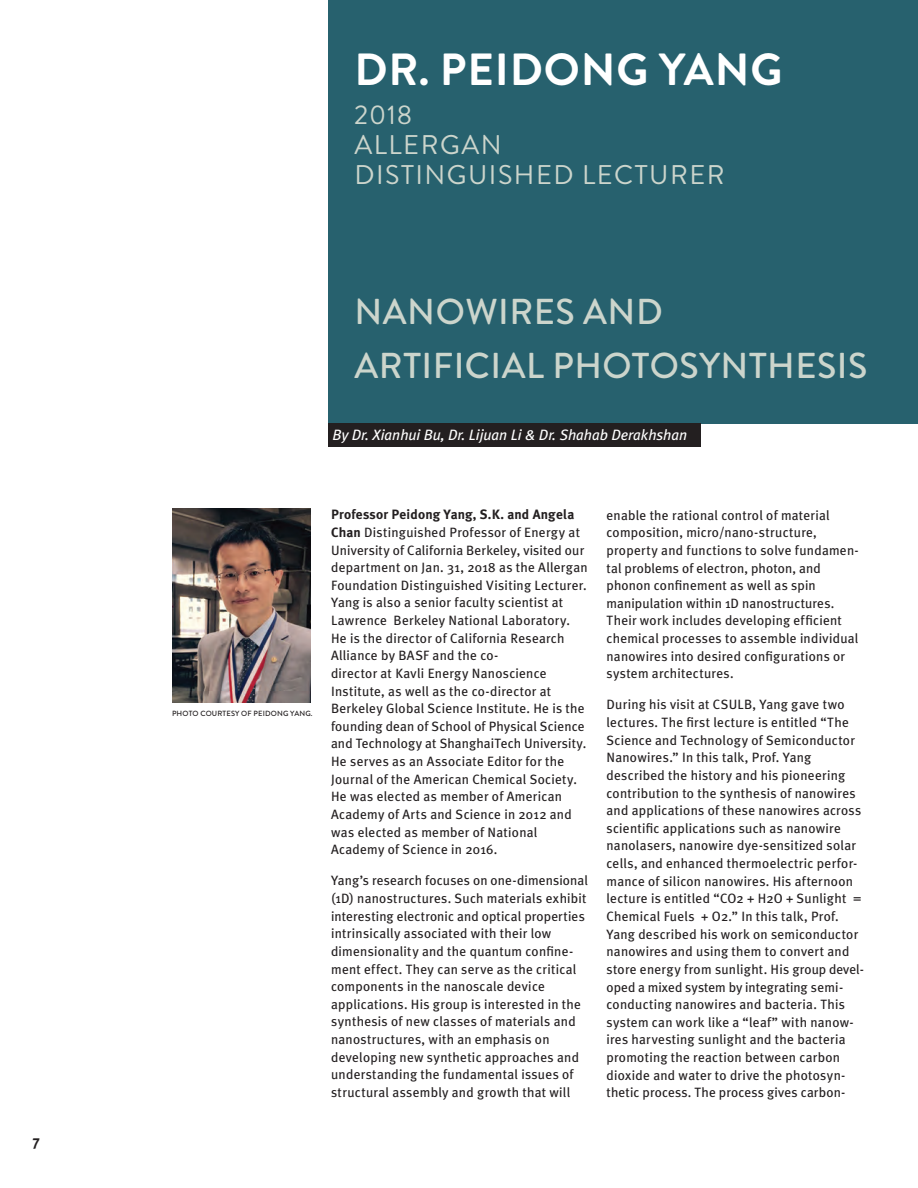
<style>
.page{position:relative;width:918px;height:1188px;background:#fff}
.page>*{position:absolute;margin:0;border:0;box-sizing:border-box;transform-origin:0 0}
.t1{font:700 45px "Brandon Grotesque";letter-spacing:.02em;color:#fff}
.t2{font:500 36px "Brandon Grotesque";letter-spacing:.015em;color:#ccd5cc}
.t3{font:27px/30px "Brandon Grotesque";letter-spacing:.055em;color:#ccd5cc}
.t4{font:italic 15px "Meta Plus";color:#fff}
.t5{font:700 15px "Meta Plus";color:#231f20}
.t6{font:13.5px/17.7px "Meta Plus";letter-spacing:.02em;color:#231f20}
.t7{font:500 7.5px "Brandon Grotesque";letter-spacing:.02em;color:#231f20}
.s1{font-weight:700}
</style>
<div class="page">
<div style="left:328px;top:0;width:590px;height:423px;background:#27616e"></div>
<div style="left:328px;top:423px;width:372px;height:24px;background:#231f20"></div>
<img style="left:172px;top:509px;width:138px;height:193px">
<p class="t5" style="left:33px;top:1132px;width:8px">7</p>
<p class="t1" style="left:355px;top:39px;width:429px">DR. PEIDONG YANG</p>
<p class="t3" style="left:354px;top:101px;width:372px">2018<br>ALLERGAN<br>DISTINGUISHED LECTURER</p>
<p class="t2" style="left:354px;top:287px;width:310px">NANOWIRES AND</p>
<p class="t2" style="left:354px;top:341px;width:515px">ARTIFICIAL PHOTOSYNTHESIS</p>
<p class="t4" style="left:332px;top:426px;width:356px">By Dr. Xianhui Bu, Dr. Lijuan Li &amp; Dr. Shahab Derakhshan</p>
<p class="t7" style="left:172px;top:708px;width:142px">PHOTO COURTESY OF PEIDONG YANG.</p>
<p class="t6" style="left:331px;top:506px;width:258px"><span class="s1">Professor Peidong Yang, S.K. and Angela Chan</span> Distinguished Professor of Energy at University of California Berkeley, visited our department on Jan. 31, 2018 as the Allergan Foundation Distinguished Visiting Lecturer.<br>Yang is also a senior faculty scientist at Lawrence Berkeley National Laboratory.<br>He is the director of California Research Alliance by BASF and the co-<br>director at Kavli Energy Nanoscience Institute, as well as the co-director at Berkeley Global Science Institute. He is the founding dean of School of Physical Science and Technology at ShanghaiTech University.<br>He serves as an Associate Editor for the Journal of the American Chemical Society.<br>He was elected as member of American Academy of Arts and Science in 2012 and was elected as member of National Academy of Science in 2016.</p>
<p class="t6" style="left:331px;top:872px;width:258px">Yang’s research focuses on one-dimensional (1D) nanostructures. Such materials exhibit interesting electronic and optical properties intrinsically associated with their low dimensionality and the quantum confine&shy;ment effect. They can serve as the critical components in the nanoscale device applications. His group is interested in the synthesis of new classes of materials and nanostructures, with an emphasis on developing new synthetic approaches and understanding the fundamental issues of structural assembly and growth that will</p>
<p class="t6" style="left:607px;top:506px;width:254px">enable the rational control of material composition, micro/nano-structure, property and functions to solve fundamen&shy;tal problems of electron, photon, and phonon confinement as well as spin manipulation within 1D nanostructures.<br>Their work includes developing efficient chemical processes to assemble individual nanowires into desired configurations or system architectures.</p>
<p class="t6" style="left:607px;top:696px;width:259px">During his visit at CSULB, Yang gave two lectures. The first lecture is entitled “The Science and Technology of Semiconductor Nanowires.” In this talk, Prof. Yang described the history and his pioneering contribution to the synthesis of nanowires and applications of these nanowires across scientific applications such as nanowire nanolasers, nanowire dye-sensitized solar cells, and enhanced thermoelectric perfor&shy;mance of silicon nanowires. His afternoon lecture is entitled “CO2 + H2O + Sunlight = Chemical Fuels + O2.” In this talk, Prof.<br>Yang described his work on semiconductor nanowires and using them to convert and store energy from sunlight. His group devel&shy;oped a mixed system by integrating semi&shy;conducting nanowires and bacteria. This system can work like a “leaf” with nanow&shy;ires harvesting sunlight and the bacteria promoting the reaction between carbon dioxide and water to drive the photosyn&shy;thetic process. The process gives carbon-</p>
</div>
